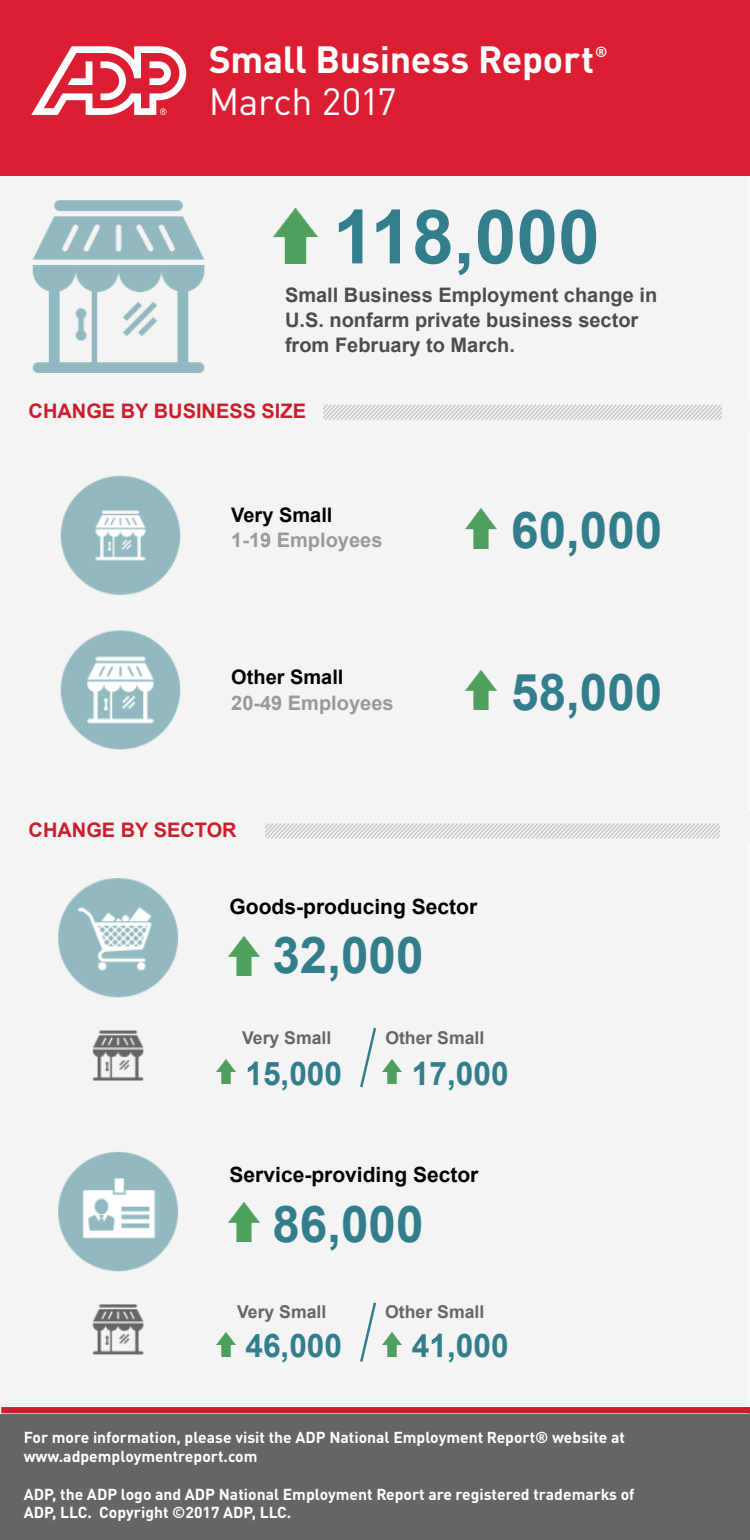
<style>
.page{position:relative;width:750px;height:1540px;background:#fff}
.page>*{position:absolute;margin:0;border:0;box-sizing:border-box;transform-origin:0 0}
.t1{font:700 75px "Arial";color:#337e8c}
.t2{font:700 50.75px "Arial";color:#337e8c}
.t3{font:700 37.5px "DINOT";letter-spacing:-.005em;color:#fff}
.t4{font:37.5px "DINOT";letter-spacing:-.015em;color:#fff}
.t5{font:700 32.5px "Arial";color:#337e8c}
.t6{font:700 21px "Arial";color:#000}
.t7{font:700 20px/25px "Arial";color:#4d4d4d}
.t8{font:700 20px "Arial";color:#cb1d2b}
.t9{font:700 20px "Arial";color:#999}
.t10{font:700 20px "Arial";color:#000}
.t11{font:700 17.62px "Arial";color:#666}
.t12{font:700 15.75px/18.9px "DINOT";color:#fff}
.t13{font:700 14.62px "DINOT";color:#fff}
</style>
<div class="page">
<div style="left:0;top:1413px;width:750px;height:127px;background:#666"></div>
<div style="left:0;top:175px;width:749px;height:1238px;background:#f4f4f4"></div>
<img style="left:32px;top:200px;width:173px;height:173px">
<svg style="left:265px;top:823px;width:455px;height:16px"></svg>
<div style="left:720px;top:810px;width:30px;height:33px;background:#f4f4f4"></div>
<svg style="left:323px;top:404px;width:399px;height:16px"></svg>
<div style="left:723px;top:399px;width:27px;height:33px;background:#f4f4f4"></div>
<img style="left:274px;top:209px;width:44px;height:55px">
<img style="left:466px;top:670px;width:31px;height:39px">
<img style="left:466px;top:509px;width:31px;height:39px">
<img style="left:228px;top:1202px;width:31px;height:39px">
<img style="left:228px;top:936px;width:31px;height:39px">
<img style="left:216px;top:1333px;width:19px;height:23px">
<img style="left:383px;top:1333px;width:18px;height:23px">
<img style="left:216px;top:1060px;width:19px;height:23px">
<img style="left:383px;top:1060px;width:18px;height:23px">
<div style="left:0;top:0;width:750px;height:175px;background:#dc1e32"></div>
<svg style="left:31px;top:46px;width:155px;height:69px"></svg>
<img style="left:60px;top:475px;width:121px;height:275px">
<div style="left:1px;top:1407px;width:749px;height:6px;background:#cb1d2b"></div>
<svg style="left:360px;top:1028px;width:17px;height:60px"></svg>
<svg style="left:360px;top:1302px;width:17px;height:60px"></svg>
<img style="left:58px;top:878px;width:120px;height:477px">
<h3 class="t3" style="left:209px;top:35px;width:387px">Small Business Report</h3>
<p class="t13" style="left:595px;top:42px;width:14px">®</p>
<h3 class="t4" style="left:209px;top:79px;width:190px">March 2017</h3>
<h1 class="t1" style="left:333px;top:187px;width:268px">118,000</h1>
<p class="t7" style="left:285px;top:283px;width:374px">Small Business Employment change in<br>U.S. nonfarm private business sector from February to March.</p>
<p class="t8" style="left:29px;top:398px;width:279px">CHANGE BY BUSINESS SIZE</p>
<p class="t10" style="left:231px;top:501px;width:103px">Very Small</p>
<p class="t9" style="left:231px;top:526px;width:153px">1-19 Employees</p>
<h2 class="t2" style="left:511px;top:496px;width:153px">60,000</h2>
<p class="t10" style="left:231px;top:664px;width:114px">Other Small</p>
<p class="t9" style="left:231px;top:689px;width:164px">20-49 Employees</p>
<h2 class="t2" style="left:511px;top:658px;width:153px">58,000</h2>
<p class="t8" style="left:29px;top:817px;width:210px">CHANGE BY SECTOR</p>
<h3 class="t6" style="left:230px;top:892px;width:249px">Goods-producing Sector</h3>
<h2 class="t2" style="left:272px;top:922px;width:153px">32,000</h2>
<p class="t11" style="left:242px;top:1025px;width:91px">Very Small</p>
<p class="t11" style="left:385px;top:1025px;width:101px">Other Small</p>
<h3 class="t5" style="left:245px;top:1051px;width:98px">15,000</h3>
<h3 class="t5" style="left:412px;top:1051px;width:98px">17,000</h3>
<h3 class="t6" style="left:230px;top:1161px;width:250px">Service-providing Sector</h3>
<h2 class="t2" style="left:272px;top:1190px;width:153px">86,000</h2>
<p class="t11" style="left:237px;top:1300px;width:91px">Very Small</p>
<p class="t11" style="left:385px;top:1300px;width:101px">Other Small</p>
<h3 class="t5" style="left:245px;top:1323px;width:98px">46,000</h3>
<h3 class="t5" style="left:412px;top:1323px;width:98px">41,000</h3>
<p class="t12" style="left:24px;top:1427px;width:603px">For more information, please visit the ADP National Employment Report® website at www.adpemploymentreport.com</p>
<p class="t12" style="left:24px;top:1484px;width:612px">ADP, the ADP logo and ADP National Employment Report are registered trademarks of<br>ADP, LLC. Copyright ©2017 ADP, LLC.</p>
</div>
